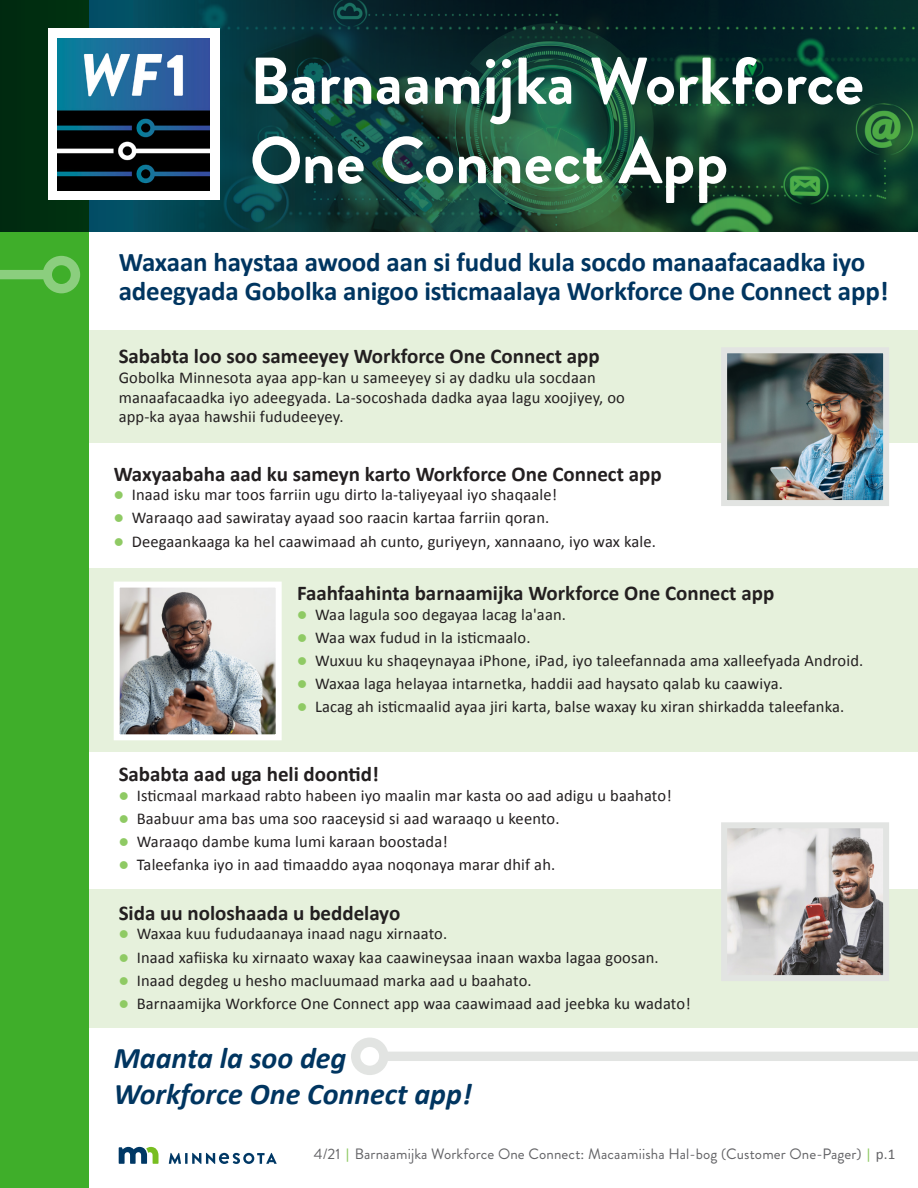
<style>
.page{position:relative;width:918px;height:1188px;background:#fff}
.page>*{position:absolute;margin:0;border:0;box-sizing:border-box;transform-origin:0 0}
.t1{font:700 66.15px/79.3px "Brandon Grotesque";color:#fff}
.subhead{font:italic 700 30px/36px "Calibri";color:#003560}
.t2{font:700 27px/29.5px "Calibri";letter-spacing:-.005em;color:#003560}
.subhead-2{font:700 21px "Calibri";color:#231f20}
.Copy{font:16.5px/19.8px "Calibri";letter-spacing:.01em;color:#231f20}
.t3{font:15px "Brandon Grotesque";letter-spacing:.01em;color:#636366}
.s1{color:#8fca64}
.s2{font-family:"Calibri";color:#8fca64}
.s3{font-family:"Calibri"}
</style>
<div class="page">
<div style="left:89px;top:889px;width:829px;height:139px;background:#e6f1dc"></div>
<div style="left:89px;top:569px;width:829px;height:183px;background:#e6f1dc"></div>
<div style="left:89px;top:330px;width:829px;height:112px;background:#e6f1dc"></div>
<div style="left:0;top:0;width:89px;height:1188px;background:#3fae2a"></div>
<svg style="left:119px;top:1147px;width:40px;height:17px"></svg>
<svg style="left:169px;top:1153px;width:108px;height:11px"></svg>
<img style="left:728px;top:354px;width:154px;height:145px">
<div style="left:721px;top:347px;width:168px;height:159px;border:6px solid #e2e4e2"></div>
<svg style="left:0;top:0;width:918px;height:232px;background:#0e3d32"></svg>
<div style="left:48px;top:29px;width:171px;height:171px;background:#fff"></div>
<img style="left:58px;top:39px;width:151px;height:151px">
<svg style="left:0;top:256px;width:80px;height:37px"></svg>
<img style="left:728px;top:829px;width:154px;height:145px">
<div style="left:721px;top:822px;width:168px;height:159px;border:6px solid #e2e4e2"></div>
<img style="left:121px;top:589px;width:154px;height:144px">
<div style="left:114px;top:582px;width:168px;height:158px;border:6px solid #fff"></div>
<svg style="left:351px;top:1038px;width:567px;height:37px"></svg>
<h1 class="t1" style="left:250px;top:42px;width:616px">Barnaamijka Workforce<br>One Connect App</h1>
<h2 class="t2" style="left:119px;top:247px;width:771px">Waxaan haystaa awood aan si fudud kula socdo manaafacaadka iyo adeegyada Gobolka anigoo isticmaalaya Workforce One Connect app!</h2>
<h3 class="subhead-2" style="left:119px;top:343px;width:483px">Sababta loo soo sameeyey Workforce One Connect app</h3>
<p class="Copy" style="left:119px;top:368px;width:508px">Gobolka Minnesota ayaa app-kan u sameeyey si ay dadku ula socdaan manaafacaadka iyo adeegyada. La-socoshada dadka ayaa lagu xoojiyey, oo app-ka ayaa hawshii fududeeyey.</p>
<h3 class="subhead-2" style="left:114px;top:460px;width:549px">Waxyaabaha aad ku sameyn karto Workforce One Connect app</h3>
<p class="Copy" style="left:114px;top:485px;width:445px"><span class="s1">●</span> Inaad isku mar toos farriin ugu dirto la-taliyeyaal iyo shaqaale!</p>
<p class="Copy" style="left:114px;top:508px;width:437px"><span class="s1">●</span> Waraaqo aad sawiratay ayaad soo raacin kartaa farriin qoran.</p>
<p class="Copy" style="left:114px;top:531px;width:544px"><span class="s1">●</span> Deegaankaaga ka hel caawimaad ah cunto, guriyeyn, xannaano, iyo wax kale.</p>
<h3 class="subhead-2" style="left:297px;top:580px;width:479px">Faahfaahinta barnaamijka Workforce One Connect app</h3>
<p class="Copy" style="left:297px;top:605px;width:271px"><span class="s1">●</span> Waa lagula soo degayaa lacag la'aan.</p>
<p class="Copy" style="left:297px;top:628px;width:235px"><span class="s1">●</span> Waa wax fudud in la isticmaalo.</p>
<p class="Copy" style="left:297px;top:651px;width:568px"><span class="s1">●</span> Wuxuu ku shaqeynayaa iPhone, iPad, iyo taleefannada ama xalleefyada Android.</p>
<p class="Copy" style="left:297px;top:674px;width:488px"><span class="s1">●</span> Waxaa laga helayaa intarnetka, haddii aad haysato qalab ku caawiya.</p>
<p class="Copy" style="left:297px;top:697px;width:549px"><span class="s1">●</span> Lacag ah isticmaalid ayaa jiri karta, balse waxay ku xiran shirkadda taleefanka.</p>
<h3 class="subhead-2" style="left:119px;top:761px;width:262px">Sababta aad uga heli doontid!</h3>
<p class="Copy" style="left:119px;top:786px;width:555px"><span class="s1">●</span> Isticmaal markaad rabto habeen iyo maalin mar kasta oo aad adigu u baahato!</p>
<p class="Copy" style="left:119px;top:809px;width:442px"><span class="s1">●</span> Baabuur ama bas uma soo raaceysid si aad waraaqo u keento.</p>
<p class="Copy" style="left:119px;top:832px;width:331px"><span class="s1">●</span> Waraaqo dambe kuma lumi karaan boostada!</p>
<p class="Copy" style="left:119px;top:855px;width:438px"><span class="s1">●</span> Taleefanka iyo in aad timaaddo ayaa noqonaya marar dhif ah.</p>
<h3 class="subhead-2" style="left:119px;top:899px;width:283px">Sida uu noloshaada u beddelayo</h3>
<p class="Copy" style="left:119px;top:924px;width:330px"><span class="s1">●</span> Waxaa kuu fududaanaya inaad nagu xirnaato.</p>
<p class="Copy" style="left:119px;top:947px;width:542px"><span class="s1">●</span> Inaad xafiiska ku xirnaato waxay kaa caawineysaa inaan waxba lagaa goosan.</p>
<p class="Copy" style="left:119px;top:970px;width:415px"><span class="s1">●</span> Inaad degdeg u hesho macluumaad marka aad u baahato.</p>
<p class="Copy" style="left:119px;top:993px;width:574px"><span class="s1">●</span> Barnaamijka Workforce One Connect app waa caawimaad aad jeebka ku wadato!</p>
<h3 class="subhead" style="left:114px;top:1040px;width:360px">Maanta la soo deg<br>Workforce One Connect app!</h3>
<p class="t3" style="left:314px;top:1143px;width:583px">4/21 <span class="s2">|</span> Barnaamijka Workforce One Connect: Macaamiisha Hal-bog (Customer One-Pager) <span class="s2">|</span> <span class="s3">p.1</span></p>
</div>
